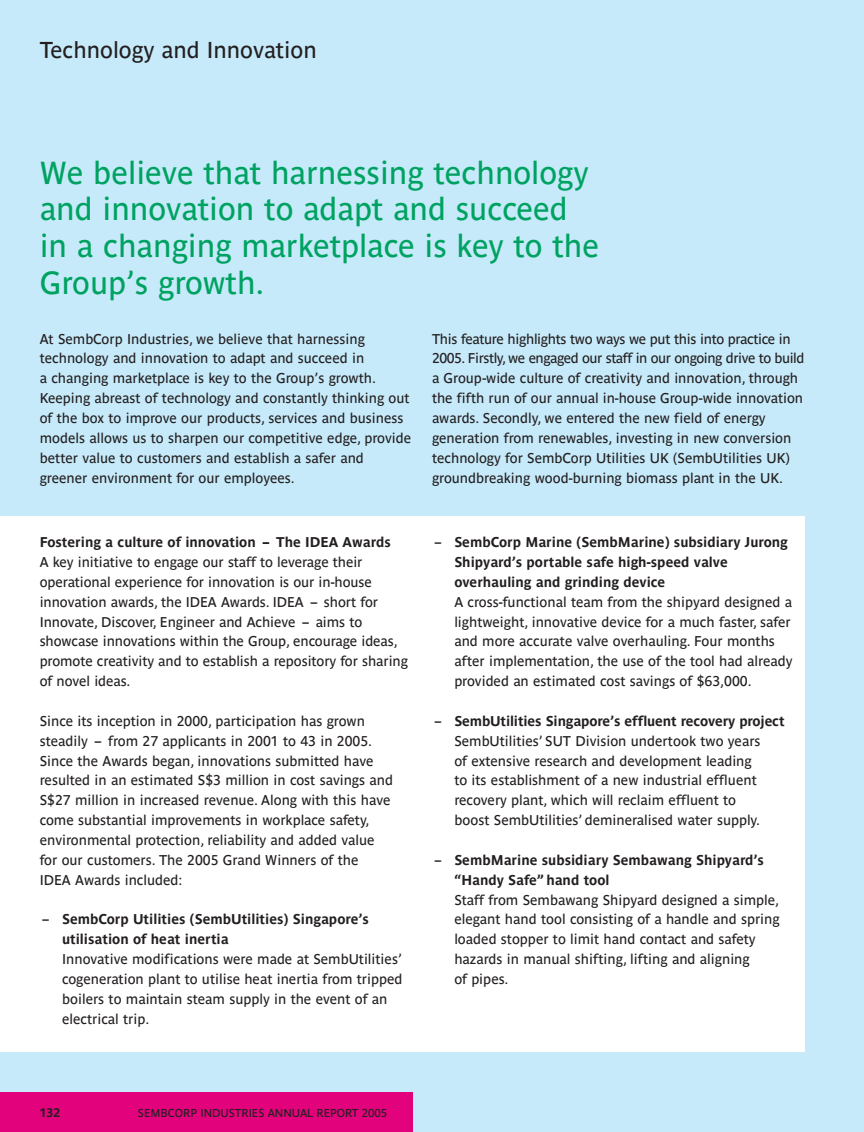
<style>
.page{position:relative;width:864px;height:1132px;background:#fff}
.page>*{position:absolute;margin:0;border:0;box-sizing:border-box;transform-origin:0 0}
.t1{font:31.5px/36.8px "Parisine";color:#00a261}
.t2{font:22.75px "Parisine";color:#231f20}
.t3{font:14px/19.8px "Parisine";color:#231f20}
.t4{font:700 14px/19.8px "Parisine";color:#231f20}
.t5{font:700 12.25px "Parisine";color:#231f20}
.t6{font:11.38px "Parisine";color:#231f20}
.s1{font-weight:400}
.s2{font-weight:700}
</style>
<div class="page">
<div style="left:0;top:0;width:863px;height:1131px;background:#c6eafa"></div>
<div style="left:0;top:1091px;width:412px;height:40px;background:#e2027b"></div>
<div style="left:0;top:516px;width:804px;height:535px;background:#fff"></div>
<h2 class="t2" style="left:40px;top:36px;width:278px">Technology and Innovation</h2>
<h1 class="t1" style="left:40px;top:154px;width:560px">We believe that harnessing technology and innovation to adapt and succeed in a changing marketplace is key to the<br>Group’s growth.</h1>
<p class="t3" style="left:40px;top:328px;width:373px">At SembCorp Industries, we believe that harnessing technology and innovation to adapt and succeed in<br>a changing marketplace is key to the Group’s growth.<br>Keeping abreast of technology and constantly thinking out of the box to improve our products, services and business models allows us to sharpen our competitive edge, provide better value to customers and establish a safer and greener environment for our employees.</p>
<p class="t3" style="left:432px;top:328px;width:374px">This feature highlights two ways we put this into practice in 2005. Firstly, we engaged our staff in our ongoing drive to build a Group-wide culture of creativity and innovation, through the fifth run of our annual in-house Group-wide innovation awards. Secondly, we entered the new field of energy generation from renewables, investing in new conversion technology for SembCorp Utilities UK (SembUtilities UK) groundbreaking wood-burning biomass plant in the UK.</p>
<p class="t4" style="left:40px;top:532px;width:352px">Fostering a culture of innovation – The IDEA Awards</p>
<p class="t3" style="left:40px;top:552px;width:369px">A key initiative to engage our staff to leverage their operational experience for innovation is our in-house innovation awards, the IDEA Awards. IDEA – short for Innovate, Discover, Engineer and Achieve – aims to showcase innovations within the Group, encourage ideas, promote creativity and to establish a repository for sharing of novel ideas.</p>
<p class="t3" style="left:40px;top:710px;width:355px">Since its inception in 2000, participation has grown steadily – from 27 applicants in 2001 to 43 in 2005.<br>Since the Awards began, innovations submitted have resulted in an estimated S$3 million in cost savings and S$27 million in increased revenue. Along with this have come substantial improvements in workplace safety, environmental protection, reliability and added value for our customers. The 2005 Grand Winners of the IDEA Awards included:</p>
<p class="t4" style="left:62px;top:909px;width:308px;text-indent:-22px"><span class="s1">–</span> SembCorp Utilities (SembUtilities) Singapore’s utilisation of heat inertia</p>
<p class="t3" style="left:62px;top:949px;width:342px">Innovative modifications were made at SembUtilities’ cogeneration plant to utilise heat inertia from tripped boilers to maintain steam supply in the event of an electrical trip.</p>
<p class="t4" style="left:454px;top:532px;width:335px;text-indent:-22px"><span class="s1">–</span> SembCorp Marine (SembMarine) subsidiary Jurong<br>Shipyard’s portable safe high-speed valve overhauling and grinding device</p>
<p class="t3" style="left:454px;top:591px;width:339px">A cross-functional team from the shipyard designed a lightweight, innovative device for a much faster, safer and more accurate valve overhauling. Four months after implementation, the use of the tool had already provided an estimated cost savings of $63,000.</p>
<p class="t3" style="left:454px;top:710px;width:331px;text-indent:-22px">– <span class="s2">SembUtilities Singapore’s effluent recovery project </span>SembUtilities’ SUT Division undertook two years<br>of extensive research and development leading<br>to its establishment of a new industrial effluent recovery plant, which will reclaim effluent to<br>boost SembUtilities’ demineralised water supply.</p>
<p class="t4" style="left:454px;top:849px;width:311px;text-indent:-22px"><span class="s1">–</span> SembMarine subsidiary Sembawang Shipyard’s “Handy Safe” hand tool</p>
<p class="t3" style="left:454px;top:889px;width:327px">Staff from Sembawang Shipyard designed a simple, elegant hand tool consisting of a handle and spring loaded stopper to limit hand contact and safety hazards in manual shifting, lifting and aligning<br>of pipes.</p>
<p class="t5" style="left:40px;top:1105px;width:22px">132</p>
<p class="t6" style="left:138px;top:1105px;width:251px">SEMBCORP INDUSTRIES ANNUAL REPORT 2005</p>
</div>
